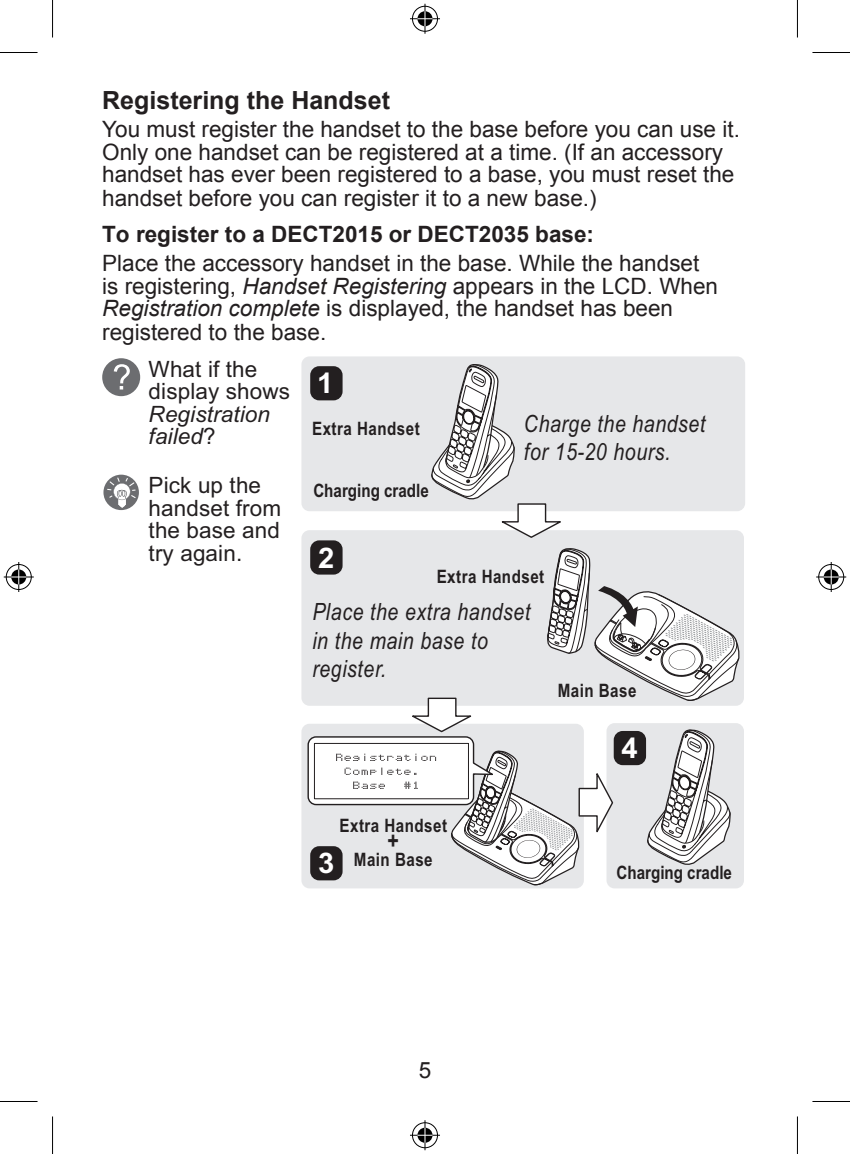
<style>
.page{position:relative;width:850px;height:1154px;background:#fff}
.page>*{position:absolute;margin:0;border:0;box-sizing:border-box;transform-origin:0 0}
.t1{font:700 28.5px "Arial Narrow";color:#fff;scale:1.25 1}
.t2{font:700 25px "Arial";color:#231f20}
.t3{font:italic 23.75px/28.5px "Arial Narrow";letter-spacing:.025em;color:#231f20}
.t4{font:700 23.75px "Arial Narrow";color:#231f20}
.t5{font:22.5px/23px "Arial";color:#231f20}
.t6{font:700 22.5px "Arial";color:#231f20}
.t7{font:italic 22.5px/22.5px "Arial";letter-spacing:.005em;color:#231f20}
.t8{font:700 18.5px "Arial Narrow";letter-spacing:.025em;color:#231f20}
.t9{font:700 18.5px "Arial Narrow";color:#231f20}
.s1{font-style:italic}
.s2{font-style:normal}
</style>
<div class="page">
<div style="left:301px;top:356px;width:443px;height:155px;background:#e6e7e9;border-radius:8px"></div>
<div style="left:301px;top:530px;width:442px;height:176px;background:#e6e7e9;border-radius:8px"></div>
<div style="left:301px;top:724px;width:282px;height:164px;background:#e6e7e9;border-radius:8px"></div>
<div style="left:606px;top:723px;width:137px;height:165px;background:#e6e7e9;border-radius:8px"></div>
<div style="left:310px;top:366px;width:32px;height:34px;background:#231f20;border-radius:9px"></div>
<div style="left:310px;top:540px;width:32px;height:35px;background:#231f20;border-radius:9px"></div>
<div style="left:103px;top:359px;width:36px;height:36px;background:#6c6d70;border-radius:50%"></div>
<div style="left:102px;top:358px;width:38px;height:38px;border:2px solid #6c6d70;border-radius:50%"></div>
<svg style="left:114px;top:364px;width:16px;height:25px"></svg>
<svg style="left:103px;top:475px;width:36px;height:35px"></svg>
<svg style="left:431px;top:364px;width:130px;height:174px"></svg>
<svg style="left:306px;top:547px;width:433px;height:339px"></svg>
<hr style="left:0;top:52px;width:38px;height:1px;background:#000">
<hr style="left:812px;top:52px;width:37px;height:1px;background:#000">
<hr style="left:0;top:1101px;width:38px;height:1px;background:#000">
<hr style="left:812px;top:1101px;width:37px;height:1px;background:#000">
<hr style="left:52px;top:0;width:1px;height:38px;background:#000">
<hr style="left:52px;top:1116px;width:1px;height:38px;background:#000">
<hr style="left:796px;top:0;width:1px;height:38px;background:#000">
<hr style="left:796px;top:1116px;width:1px;height:38px;background:#000">
<div style="left:410px;top:5px;width:29px;height:28px;border:3px solid #fff;border-radius:50%"></div>
<hr style="left:410px;top:17px;width:30px;height:3px;background:#fff">
<hr style="left:423px;top:4px;width:3px;height:30px;background:#fff">
<div style="left:415px;top:10px;width:19px;height:18px;border:3px solid #fff;border-radius:50%"></div>
<div style="left:412px;top:6px;width:25px;height:26px;border:1px solid #000;border-radius:50%"></div>
<hr style="left:410px;top:18px;width:30px;height:1px;background:#000">
<hr style="left:424px;top:4px;width:1px;height:30px;background:#000">
<svg style="left:417px;top:11px;width:15px;height:15px"></svg>
<div style="left:410px;top:1121px;width:29px;height:28px;border:3px solid #fff;border-radius:50%"></div>
<hr style="left:410px;top:1134px;width:30px;height:3px;background:#fff">
<hr style="left:423px;top:1120px;width:3px;height:30px;background:#fff">
<div style="left:415px;top:1126px;width:19px;height:18px;border:3px solid #fff;border-radius:50%"></div>
<div style="left:412px;top:1122px;width:25px;height:26px;border:1px solid #000;border-radius:50%"></div>
<hr style="left:410px;top:1135px;width:30px;height:1px;background:#000">
<hr style="left:424px;top:1120px;width:1px;height:30px;background:#000">
<svg style="left:417px;top:1128px;width:15px;height:15px"></svg>
<div style="left:5px;top:563px;width:28px;height:28px;border:3px solid #fff;border-radius:50%"></div>
<hr style="left:4px;top:575px;width:30px;height:3px;background:#fff">
<hr style="left:17px;top:562px;width:3px;height:30px;background:#fff">
<div style="left:10px;top:568px;width:18px;height:18px;border:3px solid #fff;border-radius:50%"></div>
<div style="left:6px;top:564px;width:26px;height:26px;border:1px solid #000;border-radius:50%"></div>
<hr style="left:4px;top:576px;width:30px;height:1px;background:#000">
<hr style="left:18px;top:562px;width:1px;height:30px;background:#000">
<svg style="left:11px;top:569px;width:15px;height:15px"></svg>
<div style="left:816px;top:563px;width:28px;height:28px;border:3px solid #fff;border-radius:50%"></div>
<hr style="left:815px;top:575px;width:30px;height:3px;background:#fff">
<hr style="left:829px;top:562px;width:3px;height:30px;background:#fff">
<div style="left:821px;top:568px;width:18px;height:18px;border:3px solid #fff;border-radius:50%"></div>
<div style="left:818px;top:564px;width:25px;height:26px;border:1px solid #000;border-radius:50%"></div>
<hr style="left:815px;top:576px;width:30px;height:1px;background:#000">
<hr style="left:830px;top:562px;width:1px;height:30px;background:#000">
<svg style="left:823px;top:569px;width:15px;height:15px"></svg>
<p class="t2" style="left:102px;top:87px;width:289px">Registering the Handset</p>
<p class="t5" style="left:102px;top:118px;width:639px">You must register the handset to the base before you can use it.<br>Only one handset can be registered at a time. (If an accessory handset has ever been registered to a base, you must reset the handset before you can register it to a new base.)</p>
<p class="t6" style="left:102px;top:221px;width:493px">To register to a DECT2015 or DECT2035 base:</p>
<p class="t5" style="left:102px;top:252px;width:617px">Place the accessory handset in the base. While the handset is registering, <span class="s1">Handset Registering</span> appears in the LCD. When <span class="s1">Registration complete</span> is displayed, the handset has been registered to the base.</p>
<p class="t5" style="left:148px;top:357px;width:143px">What if the display shows</p>
<p class="t7" style="left:148px;top:402px;width:123px">Registration failed<span class="s2">?</span></p>
<p class="t5" style="left:148px;top:474px;width:134px">Pick up the handset from the base and try again.</p>
<p class="t1" style="left:317px;top:367px;width:15px">1</p>
<p class="t8" style="left:312px;top:418px;width:109px">Extra Handset</p>
<p class="t9" style="left:313px;top:480px;width:117px">Charging cradle</p>
<p class="t3" style="left:523px;top:409px;width:183px">Charge the handset for 15-20 hours.</p>
<p class="t1" style="left:318px;top:541px;width:15px">2</p>
<p class="t8" style="left:436px;top:565px;width:109px">Extra Handset</p>
<p class="t3" style="left:312px;top:598px;width:219px">Place the extra handset in the main base to register.</p>
<p class="t8" style="left:557px;top:680px;width:80px">Main Base</p>
<p class="t1" style="left:621px;top:731px;width:15px">4</p>
<p class="t8" style="left:339px;top:815px;width:109px">Extra Handset</p>
<p class="t4" style="left:387px;top:827px;width:13px">+</p>
<p class="t8" style="left:354px;top:849px;width:80px">Main Base</p>
<p class="t1" style="left:318px;top:847px;width:15px">3</p>
<p class="t9" style="left:616px;top:862px;width:117px">Charging cradle</p>
<p class="t5" style="left:418px;top:1059px;width:14px">5</p>
</div>
